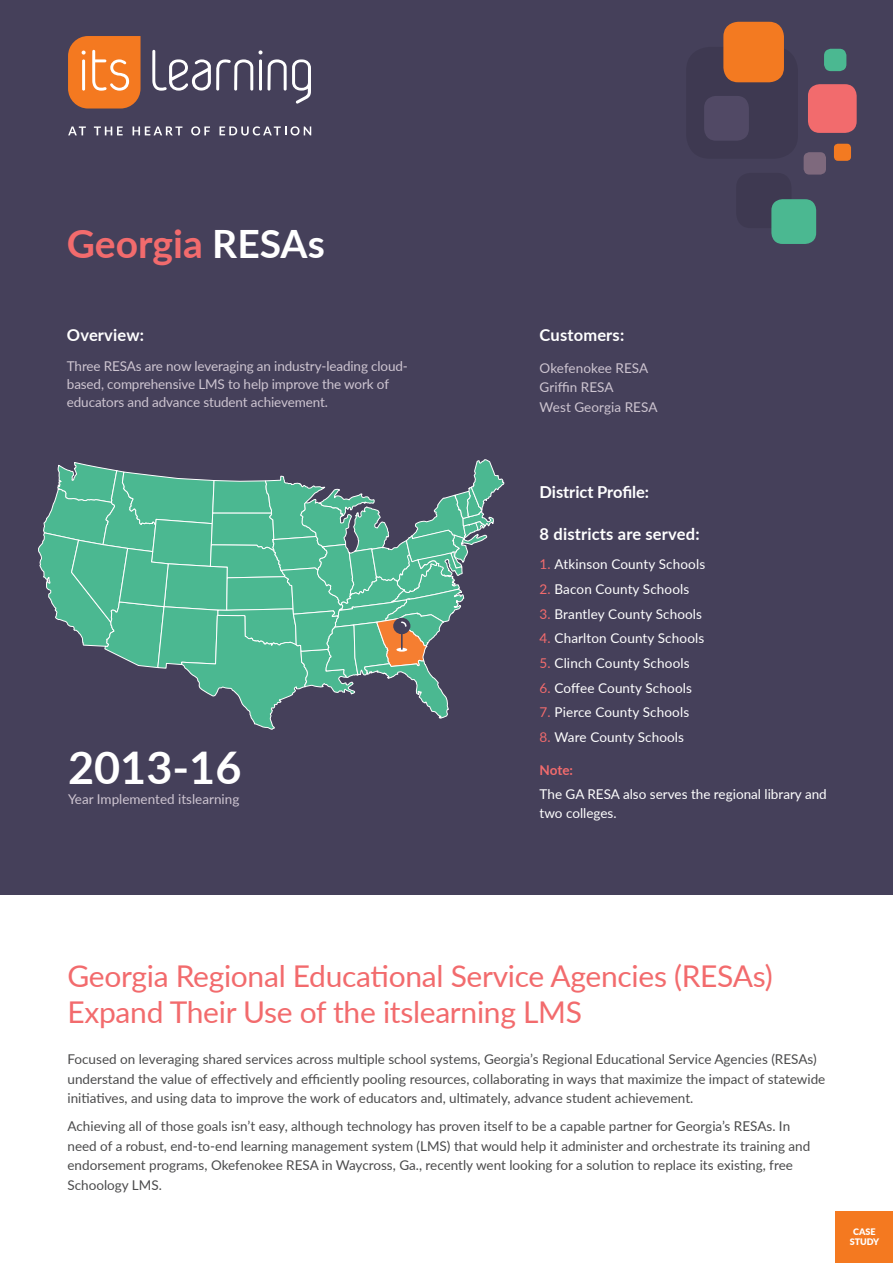
<style>
.page{position:relative;width:893px;height:1263px;background:#fff}
.page>*{position:absolute;margin:0;border:0;box-sizing:border-box;transform-origin:0 0}
.t1{font:700 45px "Lato";color:#fff}
.t2{font:700 39px "Lato";color:#f26b6d}
.t3{font:30px/36px "Lato";letter-spacing:-.01em;color:#f26b6d}
.t4{font:700 16.5px "Lato";letter-spacing:.01em;color:#fff}
.t5{font:13.5px/19.5px "Lato";color:#4a4a4b}
.t6{font:13.5px/19.5px "Lato";letter-spacing:.01em;color:#fff}
.t7{font:13.5px/17.7px "Lato";letter-spacing:-.01em;color:#cec5d1}
.t8{font:700 13.5px "Lato";color:#f26b6d}
.t9{font:900 9px/10.8px "Lato";color:#fff;text-align:center}
.s1{color:#fff}
.s2{color:#f26b6d}
</style>
<div class="page">
<div style="left:0;top:0;width:893px;height:894px;background:#45405a"></div>
<svg style="left:68px;top:36px;width:73px;height:73px;background:#e98137"></svg>
<svg style="left:152px;top:50px;width:159px;height:54px"></svg>
<svg style="left:68px;top:126px;width:18px;height:9px"></svg>
<svg style="left:94px;top:126px;width:29px;height:9px"></svg>
<svg style="left:133px;top:126px;width:49px;height:9px"></svg>
<svg style="left:191px;top:126px;width:19px;height:9px"></svg>
<svg style="left:219px;top:126px;width:92px;height:9px"></svg>
<svg style="left:38px;top:459px;width:466px;height:271px"></svg>
<div style="left:834px;top:144px;width:17px;height:17px;background:#f37a21;border-radius:4px"></div>
<div style="left:686px;top:47px;width:112px;height:112px;background:#3e3951;border-radius:24px"></div>
<div style="left:824px;top:49px;width:22px;height:22px;background:#4bb891;border-radius:7px"></div>
<div style="left:723px;top:22px;width:61px;height:60px;background:#f37a21;border-radius:15px"></div>
<div style="left:736px;top:173px;width:55px;height:55px;background:#3e3951;border-radius:14px"></div>
<div style="left:704px;top:96px;width:45px;height:45px;background:#514965;border-radius:12px"></div>
<div style="left:804px;top:152px;width:22px;height:23px;background:#7e697d;border-radius:6px"></div>
<div style="left:808px;top:84px;width:49px;height:49px;background:#f26b6d;border-radius:12px"></div>
<div style="left:771px;top:199px;width:45px;height:45px;background:#4bb891;border-radius:11px"></div>
<div style="left:835px;top:1212px;width:58px;height:51px;background:#f47920"></div>
<h2 class="t2" style="left:67px;top:215px;width:259px">Georgia <span class="s1">RESAs</span></h2>
<p class="t4" style="left:67px;top:323px;width:79px">Overview:</p>
<p class="t7" style="left:67px;top:357px;width:342px">Three RESAs are now leveraging an industry-leading cloud&shy;based, comprehensive LMS to help improve the work of educators and advance student achievement.</p>
<h1 class="t1" style="left:68px;top:734px;width:175px">2013-16</h1>
<p class="t7" style="left:68px;top:789px;width:173px">Year Implemented itslearning</p>
<p class="t4" style="left:540px;top:323px;width:86px">Customers:</p>
<p class="t7" style="left:540px;top:358px;width:119px;line-height:19.5px">Okefenokee RESA<br>Griffin RESA<br>West Georgia RESA</p>
<p class="t4" style="left:540px;top:479px;width:111px">District Profile:</p>
<p class="t4" style="left:540px;top:522px;width:161px">8 districts are served:</p>
<p class="t6" style="left:540px;top:554px;width:167px"><span class="s2">1.</span> Atkinson County Schools</p>
<p class="t6" style="left:540px;top:579px;width:151px"><span class="s2">2.</span> Bacon County Schools</p>
<p class="t6" style="left:540px;top:603px;width:164px"><span class="s2">3.</span> Brantley County Schools</p>
<p class="t6" style="left:540px;top:628px;width:166px"><span class="s2">4.</span> Charlton County Schools</p>
<p class="t6" style="left:540px;top:653px;width:151px"><span class="s2">5.</span> Clinch County Schools</p>
<p class="t6" style="left:540px;top:677px;width:154px"><span class="s2">6.</span> Coffee County Schools</p>
<p class="t6" style="left:540px;top:702px;width:151px"><span class="s2">7.</span> Pierce County Schools</p>
<p class="t6" style="left:540px;top:727px;width:146px"><span class="s2">8.</span> Ware County Schools</p>
<p class="t8" style="left:540px;top:760px;width:35px">Note:</p>
<p class="t6" style="left:540px;top:783px;width:289px">The GA RESA also serves the regional library and two colleges.</p>
<h3 class="t3" style="left:68px;top:957px;width:707px">Georgia Regional Educational Service Agencies (RESAs)<br>Expand Their Use of the itslearning LMS</h3>
<p class="t5" style="left:68px;top:1049px;width:759px">Focused on leveraging shared services across multiple school systems, Georgia’s Regional Educational Service Agencies (RESAs) understand the value of effectively and efficiently pooling resources, collaborating in ways that maximize the impact of statewide initiatives, and using data to improve the work of educators and, ultimately, advance student achievement.</p>
<p class="t5" style="left:68px;top:1116px;width:744px">Achieving all of those goals isn’t easy, although technology has proven itself to be a capable partner for Georgia’s RESAs. In need of a robust, end-to-end learning management system (LMS) that would help it administer and orchestrate its training and endorsement programs, Okefenokee RESA in Waycross, Ga., recently went looking for a solution to replace its existing, free Schoology LMS.</p>
<p class="t9" style="left:850px;top:1225px;width:31px">CASE<br>STUDY</p>
</div>
